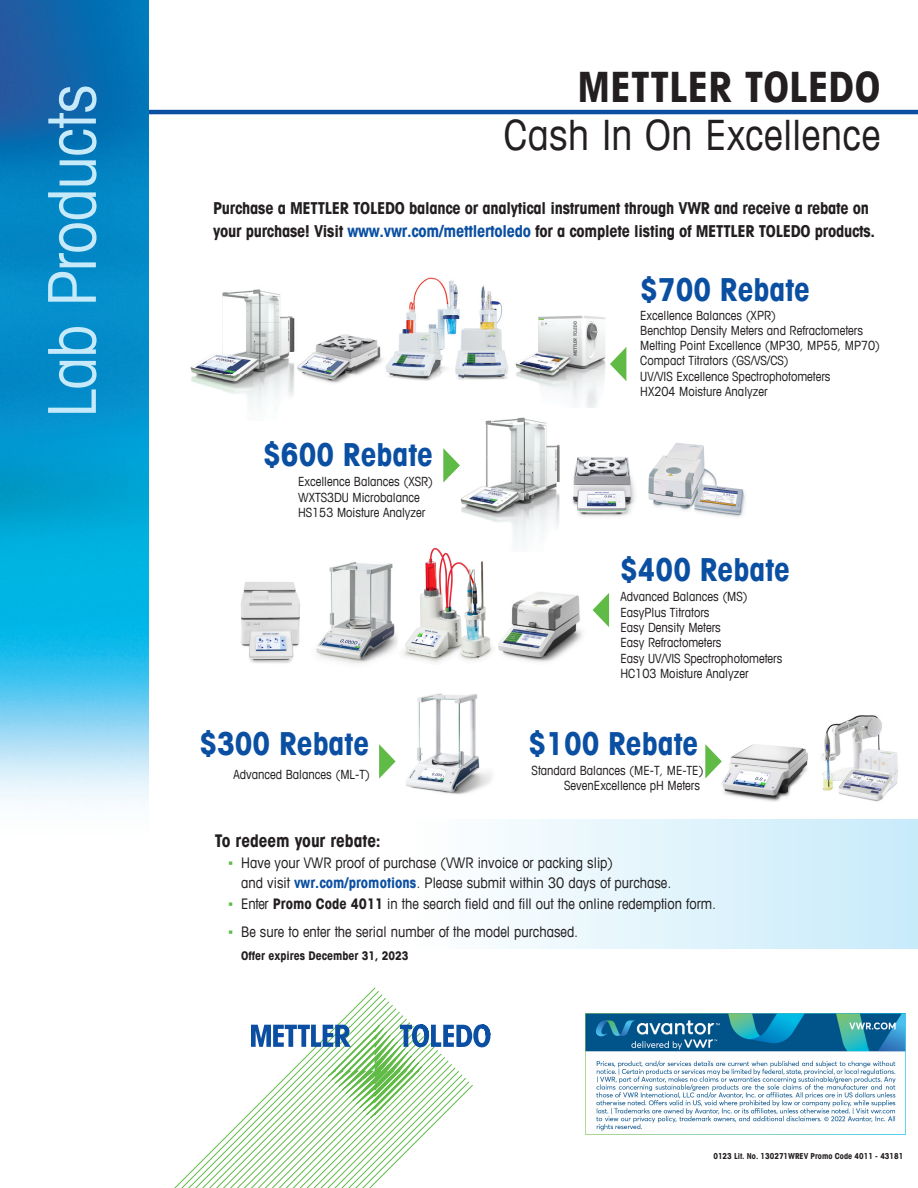
<style>
.page{position:relative;width:918px;height:1188px;background:#fff}
.page>*{position:absolute;margin:0;border:0;box-sizing:border-box;transform-origin:0 0}
.t1{font:condensed 66px "Avant Garde Com";letter-spacing:-.015em;color:#c6eafa}
.t2{font:condensed 42px "Avant Garde Com";letter-spacing:.01em;color:#231f20}
.t3{font:700 condensed 42px "Avant Garde Com";color:#231f20}
.t4{font:700 condensed 31.8px "Avant Garde Com";color:#0a4fa2}
.t5{font:700 condensed 17.55px "Avant Garde Com";letter-spacing:-.005em;color:#231f20}
.t6{font:700 condensed 16.5px/22.5px "Avant Garde Com";letter-spacing:-.015em;color:#231f20}
.t7{font:condensed 14.55px/20.4px "Avant Garde Com";color:#231f20}
.t8{font:condensed 12.75px/15.3px "Avant Garde Com";color:#231f20}
.t9{font:700 condensed 12px "Avant Garde Com";color:#231f20}
.t10{font:700 condensed 8.25px "Avant Garde Com";color:#231f20}
.s1{color:#0a4fa2}
.s2{font-family:"Arial";font-stretch:normal;color:#60bb46}
.s3{font-weight:700;color:#0a4fa2}
.s4{font-weight:700}
</style>
<div class="page">
<img style="left:241px;top:582px;width:59px;height:81px">
<div style="left:234px;top:820px;width:684px;height:129px;background:linear-gradient(to right,#fff,#cbecfa)"></div>
<hr style="left:134px;top:110px;width:784px;height:4px;background:#0a4fa2">
<img style="left:0;top:0;width:148px;height:803px">
<svg style="left:174px;top:987px;width:317px;height:201px"></svg>
<svg style="left:251px;top:1024px;width:239px;height:95px"></svg>
<img style="left:398px;top:278px;width:29px;height:70px">
<img style="left:427px;top:277px;width:7px;height:104px">
<img style="left:393px;top:348px;width:35px;height:33px">
<img style="left:288px;top:328px;width:67px;height:24px">
<img style="left:288px;top:352px;width:67px;height:31px">
<img style="left:355px;top:336px;width:38px;height:42px">
<img style="left:464px;top:285px;width:41px;height:67px">
<img style="left:464px;top:352px;width:44px;height:28px">
<img style="left:434px;top:278px;width:30px;height:102px">
<svg style="left:610px;top:347px;width:16px;height:34px"></svg>
<img style="left:557px;top:457px;width:78px;height:60px">
<svg style="left:443px;top:448px;width:6px;height:35px"></svg>
<img style="left:406px;top:693px;width:86px;height:102px">
<svg style="left:379px;top:744px;width:17px;height:35px"></svg>
<img style="left:498px;top:592px;width:95px;height:71px">
<img style="left:329px;top:561px;width:64px;height:31px">
<img style="left:316px;top:592px;width:82px;height:72px">
<svg style="left:593px;top:593px;width:16px;height:34px"></svg>
<img style="left:222px;top:289px;width:73px;height:39px">
<img style="left:190px;top:328px;width:98px;height:46px">
<img style="left:191px;top:374px;width:116px;height:33px">
<img style="left:540px;top:315px;width:66px;height:55px">
<img style="left:540px;top:370px;width:65px;height:37px">
<img style="left:515px;top:316px;width:25px;height:69px">
<img style="left:485px;top:417px;width:75px;height:40px">
<img style="left:449px;top:457px;width:108px;height:48px">
<img style="left:461px;top:505px;width:31px;height:16px">
<img style="left:492px;top:505px;width:85px;height:41px">
<img style="left:449px;top:454px;width:11px;height:22px">
<img style="left:648px;top:443px;width:97px;height:74px">
<img style="left:722px;top:744px;width:86px;height:58px">
<svg style="left:705px;top:744px;width:17px;height:35px"></svg>
<img style="left:821px;top:715px;width:77px;height:87px">
<img style="left:403px;top:545px;width:93px;height:118px">
<img style="left:585px;top:1014px;width:321px;height:120px">
<h1 class="t1" style="left:31px;top:418px;width:335px;rotate:-90deg">Lab Products</h1>
<h2 class="t3" style="left:577px;top:60px;width:304px">METTLER TOLEDO</h2>
<h2 class="t2" style="left:504px;top:109px;width:378px">Cash In On Excellence</h2>
<p class="t6" style="left:213px;top:197px;width:664px">Purchase a METTLER TOLEDO balance or analytical instrument through VWR and receive a rebate on your purchase! Visit <span class="s1">www.vwr.com/mettlertoledo</span> for a complete listing of METTLER TOLEDO products.</p>
<h3 class="t4" style="left:263px;top:434px;width:171px">$600 Rebate</h3>
<p class="t8" style="left:298px;top:474px;width:137px">Excellence Balances (XSR)<br>WXTS3DU Microbalance<br>HS153 Moisture Analyzer</p>
<h3 class="t4" style="left:199px;top:723px;width:171px">$300 Rebate</h3>
<p class="t8" style="left:234px;top:767px;width:138px">Advanced Balances (ML-T)</p>
<h3 class="t4" style="left:640px;top:269px;width:171px">$700 Rebate</h3>
<p class="t8" style="left:640px;top:307px;width:241px">Excellence Balances (XPR)<br>Benchtop Density Meters and Refractometers Melting Point Excellence (MP30, MP55, MP70)<br>Compact Titrators (GS/VS/CS)<br>UV/VIS Excellence Spectrophotometers<br>HX204 Moisture Analyzer</p>
<h3 class="t4" style="left:620px;top:549px;width:171px">$400 Rebate</h3>
<p class="t8" style="left:620px;top:589px;width:164px">Advanced Balances (MS)<br>EasyPlus Titrators<br>Easy Density Meters<br>Easy Refractometers<br>Easy UV/VIS Spectrophotometers<br>HC103 Moisture Analyzer</p>
<h3 class="t4" style="left:529px;top:723px;width:171px">$100 Rebate</h3>
<p class="t8" style="left:532px;top:763px;width:173px;text-align:right">Standard Balances (ME-T, ME-TE)<br>SevenExcellence pH Meters</p>
<h3 class="t5" style="left:215px;top:830px;width:167px">To redeem your rebate:</h3>
<p class="t7" style="left:241px;top:852px;width:432px;text-indent:-13px"><span class="s2">▪</span> Have your VWR proof of purchase (VWR invoice or packing slip)<br>and visit <span class="s3">vwr.com/promotions</span>. Please submit within 30 days of purchase.</p>
<p class="t7" style="left:228px;top:893px;width:490px"><span class="s2">▪</span> Enter <span class="s4">Promo Code 4011</span> in the search field and fill out the online redemption form.</p>
<p class="t7" style="left:228px;top:921px;width:352px"><span class="s2">▪</span> Be sure to enter the serial number of the model purchased.</p>
<p class="t9" style="left:241px;top:948px;width:169px">Offer expires December 31, 2023</p>
<p class="t10" style="left:713px;top:1151px;width:191px">0123 Lit. No. 130271WREV Promo Code 4011 - 43181</p>
</div>
